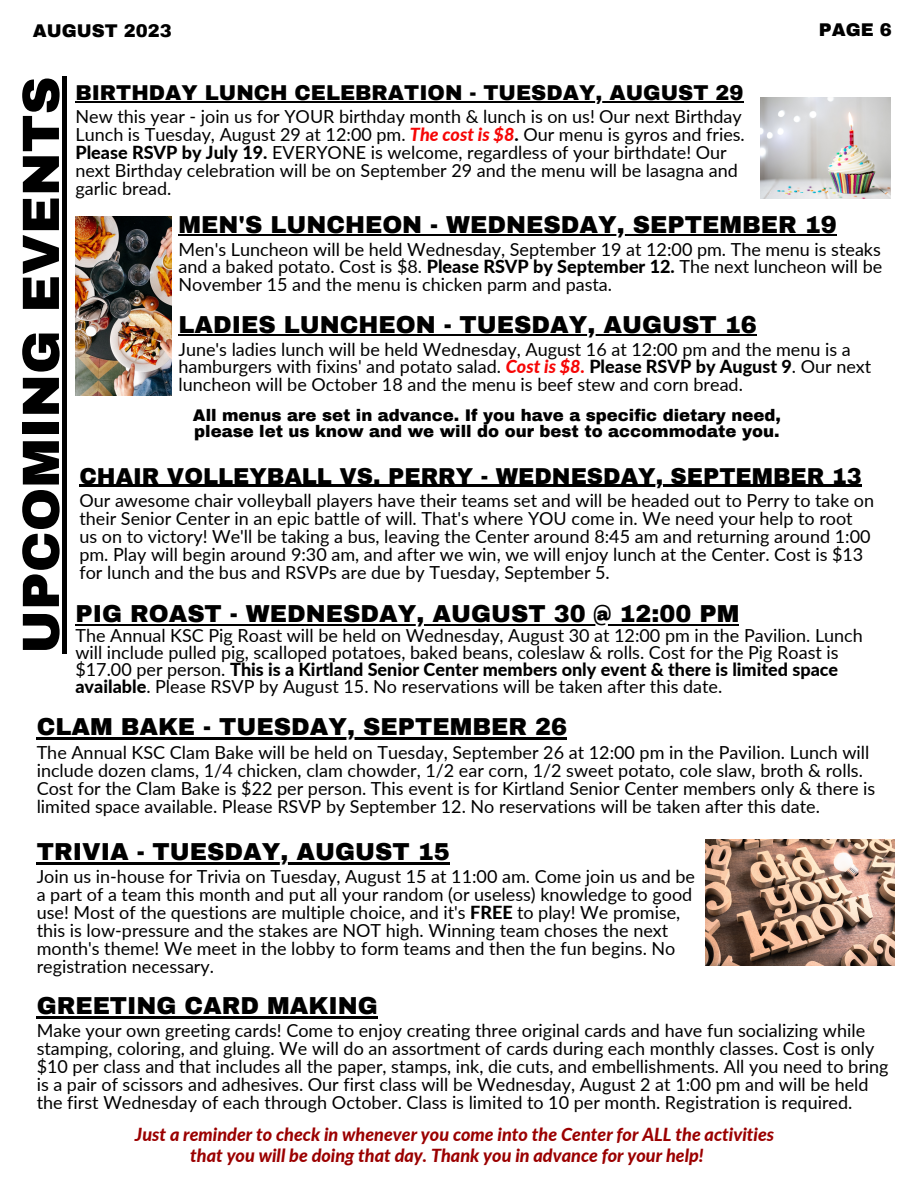
<style>
.page{position:relative;width:918px;height:1188px;background:#fff}
.page>*{position:absolute;margin:0;border:0;box-sizing:border-box;transform-origin:0 0}
.t1{font:900 52.5px "Archivo";color:#000}
.t2{font:900 24px "Archivo";color:#000}
.t3{font:900 22.5px "Archivo";color:#000}
.t4{font:900 21px "Archivo";color:#000}
.t5{font:18px/18px "Lato";color:#000}
.t6{font:italic 800 18px "Lato";color:#9b0000}
.t7{font:900 18px "Archivo";color:#000}
.t8{font:900 16.5px "Archivo";color:#000}
.s1{font-weight:800;font-style:italic;color:#f60606}
.s2{font-weight:800}
</style>
<div class="page">
<hr style="left:75px;top:101px;width:668px;height:2px;background:#000">
<img style="left:761px;top:97px;width:129px;height:102px">
<img style="left:75px;top:217px;width:96px;height:178px">
<img style="left:706px;top:840px;width:189px;height:126px">
<hr style="left:37px;top:863px;width:413px;height:2px;background:#000">
<hr style="left:178px;top:234px;width:659px;height:2px;background:#000">
<hr style="left:178px;top:334px;width:579px;height:2px;background:#000">
<div style="left:62px;top:77px;width:5px;height:577px;background:#000"></div>
<hr style="left:79px;top:485px;width:783px;height:2px;background:#000">
<hr style="left:75px;top:624px;width:664px;height:2px;background:#000">
<hr style="left:37px;top:738px;width:530px;height:2px;background:#000">
<hr style="left:37px;top:1016px;width:341px;height:3px;background:#000">
<p class="t7" style="left:33px;top:21px;width:140px">AUGUST 2023</p>
<p class="t7" style="left:819px;top:20px;width:74px">PAGE 6</p>
<p class="t1" style="left:13px;top:654px;width:579px;rotate:-90deg">UPCOMING EVENTS</p>
<p class="t4" style="left:75px;top:82px;width:670px">BIRTHDAY LUNCH CELEBRATION - TUESDAY, AUGUST 29</p>
<p class="t5" style="left:75px;top:107px;width:671px">New this year - join us for YOUR birthday month &amp; lunch is on us! Our next Birthday Lunch is Tuesday, August 29 at 12:00 pm. <span class="s1">The cost is $8</span><span class="s2">.</span> Our menu is gyros and fries.<br><span class="s2">Please RSVP by July 19.</span> EVERYONE is welcome, regardless of your birthdate! Our next Birthday celebration will be on September 29 and the menu will be lasagna and garlic bread.</p>
<p class="t2" style="left:178px;top:212px;width:660px">MEN'S LUNCHEON - WEDNESDAY, SEPTEMBER 19</p>
<p class="t5" style="left:178px;top:240px;width:705px;line-height:17.5px;text-align:justify">Men's Luncheon will be held Wednesday, September 19 at 12:00 pm. The menu is steaks and a baked potato. Cost is $8. <span class="s2">Please RSVP by September 12.</span> The next luncheon will be November 15 and the menu is chicken parm and pasta.</p>
<p class="t2" style="left:178px;top:312px;width:580px">LADIES LUNCHEON - TUESDAY, AUGUST 16</p>
<p class="t5" style="left:178px;top:340px;width:694px;line-height:17.5px">June's ladies lunch will be held Wednesday, August 16 at 12:00 pm and the menu is a hamburgers with fixins' and potato salad. <span class="s1">Cost is $8.</span> <span class="s2">Please RSVP by August 9</span>. Our next luncheon will be October 18 and the menu is beef stew and corn bread.</p>
<p class="t8" style="left:193px;top:407px;width:590px">All menus are set in advance. If you have a specific dietary need,</p>
<p class="t8" style="left:194px;top:423px;width:587px">please let us know and we will do our best to accommodate you.</p>
<p class="t3" style="left:79px;top:464px;width:784px">CHAIR VOLLEYBALL VS. PERRY - WEDNESDAY, SEPTEMBER 13</p>
<p class="t5" style="left:79px;top:491px;width:796px">Our awesome chair volleyball players have their teams set and will be headed out to Perry to take on their Senior Center in an epic battle of will. That's where YOU come in. We need your help to root us on to victory! We'll be taking a bus, leaving the Center around 8:45 am and returning around 1:00 pm. Play will begin around 9:30 am, and after we win, we will enjoy lunch at the Center. Cost is $13 for lunch and the bus and RSVPs are due by Tuesday, September 5.</p>
<p class="t2" style="left:75px;top:601px;width:665px">PIG ROAST - WEDNESDAY, AUGUST 30 @ 12:00 PM</p>
<p class="t5" style="left:75px;top:627px;width:789px;line-height:17px">The Annual KSC Pig Roast will be held on Wednesday, August 30 at 12:00 pm in the Pavilion. Lunch will include pulled pig, scalloped potatoes, baked beans, coleslaw &amp; rolls. Cost for the Pig Roast is $17.00 per person. <span class="s2">This is a Kirtland Senior Center members only event &amp; there is limited space available</span>. Please RSVP by August 15. No reservations will be taken after this date.</p>
<p class="t2" style="left:37px;top:714px;width:532px">CLAM BAKE - TUESDAY, SEPTEMBER 26</p>
<p class="t5" style="left:37px;top:743px;width:840px">The Annual KSC Clam Bake will be held on Tuesday, September 26 at 12:00 pm in the Pavilion. Lunch will include dozen clams, 1/4 chicken, clam chowder, 1/2 ear corn, 1/2 sweet potato, cole slaw, broth &amp; rolls.<br>Cost for the Clam Bake is $22 per person. This event is for Kirtland Senior Center members only &amp; there is limited space available. Please RSVP by September 12. No reservations will be taken after this date.</p>
<p class="t2" style="left:37px;top:839px;width:415px">TRIVIA - TUESDAY, AUGUST 15</p>
<p class="t5" style="left:37px;top:867px;width:660px">Join us in-house for Trivia on Tuesday, August 15 at 11:00 am. Come join us and be a part of a team this month and put all your random (or useless) knowledge to good use! Most of the questions are multiple choice, and it's <span class="s2">FREE</span> to play! We promise, this is low-pressure and the stakes are NOT high. Winning team choses the next month's theme! We meet in the lobby to form teams and then the fun begins. No registration necessary.</p>
<p class="t2" style="left:37px;top:993px;width:343px">GREETING CARD MAKING</p>
<p class="t5" style="left:37px;top:1021px;width:853px">Make your own greeting cards! Come to enjoy creating three original cards and have fun socializing while stamping, coloring, and gluing. We will do an assortment of cards during each monthly classes. Cost is only $10 per class and that includes all the paper, stamps, ink, die cuts, and embellishments. All you need to bring is a pair of scissors and adhesives. Our first class will be Wednesday, August 2 at 1:00 pm and will be held the first Wednesday of each through October. Class is limited to 10 per month. Registration is required.</p>
<p class="t6" style="left:135px;top:1123px;width:641px">Just a reminder to check in whenever you come into the Center for ALL the activities</p>
<p class="t6" style="left:190px;top:1144px;width:515px">that you will be doing that day. Thank you in advance for your help!</p>
</div>
